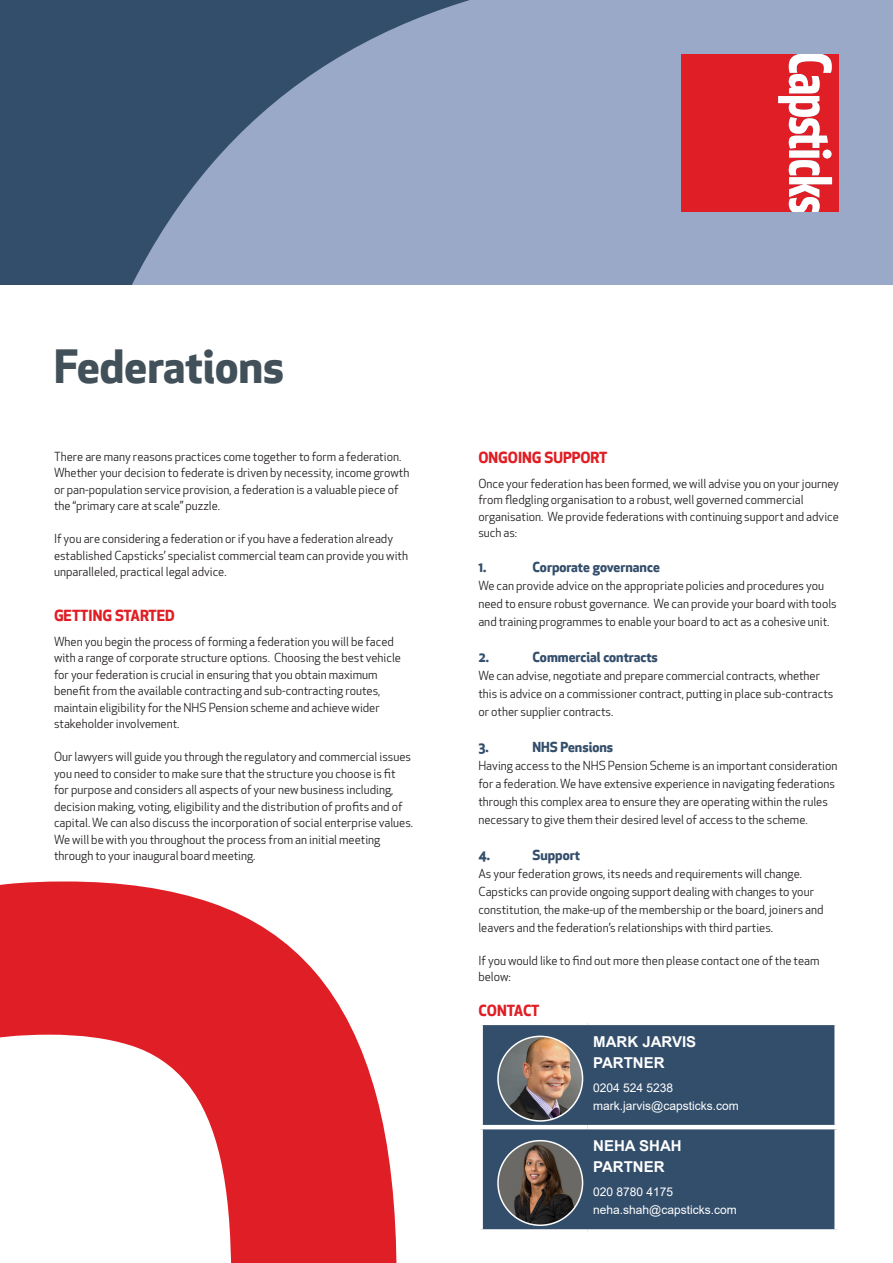
<style>
.page{position:relative;width:893px;height:1263px;background:#fff}
.page>*{position:absolute;margin:0;border:0;box-sizing:border-box;transform-origin:0 0}
.t1{font:700 44.85px "Apex New Truetype";color:#425159}
.Sub_title_1{font:700 15px "Apex New Truetype";color:#e01e25}
.t2{font:700 15px "Arial";color:#fff}
.subtitle_2{font:700 13.5px "Apex New Truetype";color:#334e6b}
.BODY_COPY{font:12px/16.5px "Apex New Truetype";color:#231f20}
.subtitle_2-2{font:12px/18px "Apex New Truetype";color:#231f20}
.t3{font:12px "Arial";color:#fff}
</style>
<div class="page">
<div style="left:0;top:0;width:893px;height:285px;background:#334e6b"></div>
<svg style="left:132px;top:0;width:761px;height:285px;fill:#9aa9c7"></svg>
<svg style="left:681px;top:54px;width:158px;height:158px;background:#e33f45"></svg>
<svg style="left:0;top:881px;width:397px;height:382px;fill:#e01e25"></svg>
<div style="left:483px;top:1025px;width:351px;height:204px;background:#334e6b"></div>
<hr style="left:478px;top:1125px;width:109px;height:4px;background:#fff">
<hr style="left:587px;top:1125px;width:252px;height:4px;background:#fff">
<img style="left:498px;top:1036px;width:85px;height:85px;border-radius:42px">
<div style="left:497px;top:1035px;width:86px;height:87px;border:2px solid #fff;border-radius:50%"></div>
<img style="left:498px;top:1141px;width:85px;height:84px;border-radius:42px">
<div style="left:497px;top:1140px;width:86px;height:86px;border:2px solid #fff;border-radius:50%"></div>
<p class="t1" style="left:54px;top:334px;width:232px">Federations</p>
<p class="BODY_COPY" style="left:54px;top:448px;width:357px">There are many reasons practices come together to form a federation.<br>Whether your decision to federate is driven by necessity, income growth or pan-population service provision, a federation is a valuable piece of the “primary care at scale” puzzle.</p>
<p class="BODY_COPY" style="left:54px;top:530px;width:356px">If you are considering a federation or if you have a federation already established Capsticks’ specialist commercial team can provide you with unparalleled, practical legal advice.</p>
<p class="Sub_title_1" style="left:54px;top:604px;width:122px">GETTING STARTED</p>
<p class="BODY_COPY" style="left:54px;top:633px;width:348px">When you begin the process of forming a federation you will be faced with a range of corporate structure options. Choosing the best vehicle for your federation is crucial in ensuring that you obtain maximum benefit from the available contracting and sub-contracting routes, maintain eligibility for the NHS Pension scheme and achieve wider stakeholder involvement.</p>
<p class="BODY_COPY" style="left:54px;top:748px;width:361px">Our lawyers will guide you through the regulatory and commercial issues you need to consider to make sure that the structure you choose is fit for purpose and considers all aspects of your new business including, decision making, voting, eligibility and the distribution of profits and of capital. We can also discuss the incorporation of social enterprise values.</p>
<p class="BODY_COPY" style="left:54px;top:831px;width:328px">We will be with you throughout the process from an initial meeting through to your inaugural board meeting.</p>
<p class="Sub_title_1" style="left:478px;top:446px;width:130px">ONGOING SUPPORT</p>
<p class="BODY_COPY" style="left:478px;top:475px;width:362px">Once your federation has been formed, we will advise you on your journey from fledgling organisation to a robust, well governed commercial organisation. We provide federations with continuing support and advice such as:</p>
<p class="subtitle_2" style="left:478px;top:557px;width:10px">1.</p>
<p class="subtitle_2" style="left:532px;top:557px;width:129px">Corporate governance</p>
<p class="subtitle_2-2" style="left:478px;top:576px;width:360px">We can provide advice on the appropriate policies and procedures you need to ensure robust governance. We can provide your board with tools and training programmes to enable your board to act as a cohesive unit.</p>
<p class="subtitle_2" style="left:478px;top:647px;width:12px">2.</p>
<p class="subtitle_2" style="left:532px;top:647px;width:127px">Commercial contracts</p>
<p class="subtitle_2-2" style="left:478px;top:666px;width:356px">We can advise, negotiate and prepare commercial contracts, whether this is advice on a commissioner contract, putting in place sub-contracts or other supplier contracts.</p>
<p class="subtitle_2" style="left:478px;top:737px;width:12px">3.</p>
<p class="subtitle_2" style="left:532px;top:737px;width:82px">NHS Pensions</p>
<p class="subtitle_2-2" style="left:478px;top:756px;width:361px">Having access to the NHS Pension Scheme is an important consideration for a federation. We have extensive experience in navigating federations through this complex area to ensure they are operating within the rules necessary to give them their desired level of access to the scheme.</p>
<p class="subtitle_2" style="left:478px;top:845px;width:13px">4.</p>
<p class="subtitle_2" style="left:532px;top:845px;width:49px">Support</p>
<p class="subtitle_2-2" style="left:478px;top:864px;width:347px">As your federation grows, its needs and requirements will change.<br>Capsticks can provide ongoing support dealing with changes to your constitution, the make-up of the membership or the board, joiners and leavers and the federation’s relationships with third parties.</p>
<p class="BODY_COPY" style="left:478px;top:952px;width:343px">If you would like to find out more then please contact one of the team below:</p>
<p class="Sub_title_1" style="left:478px;top:999px;width:63px">CONTACT</p>
<p class="t2" style="left:593px;top:1031px;width:105px">MARK JARVIS</p>
<p class="t2" style="left:593px;top:1053px;width:73px">PARTNER</p>
<p class="t3" style="left:593px;top:1080px;width:82px">0204 524 5238</p>
<p class="t3" style="left:593px;top:1098px;width:147px">mark.jarvis@capsticks.com</p>
<p class="t2" style="left:593px;top:1136px;width:90px">NEHA SHAH</p>
<p class="t2" style="left:593px;top:1157px;width:73px">PARTNER</p>
<p class="t3" style="left:593px;top:1184px;width:82px">020 8780 4175</p>
<p class="t3" style="left:593px;top:1202px;width:145px">neha.shah@capsticks.com</p>
</div>
